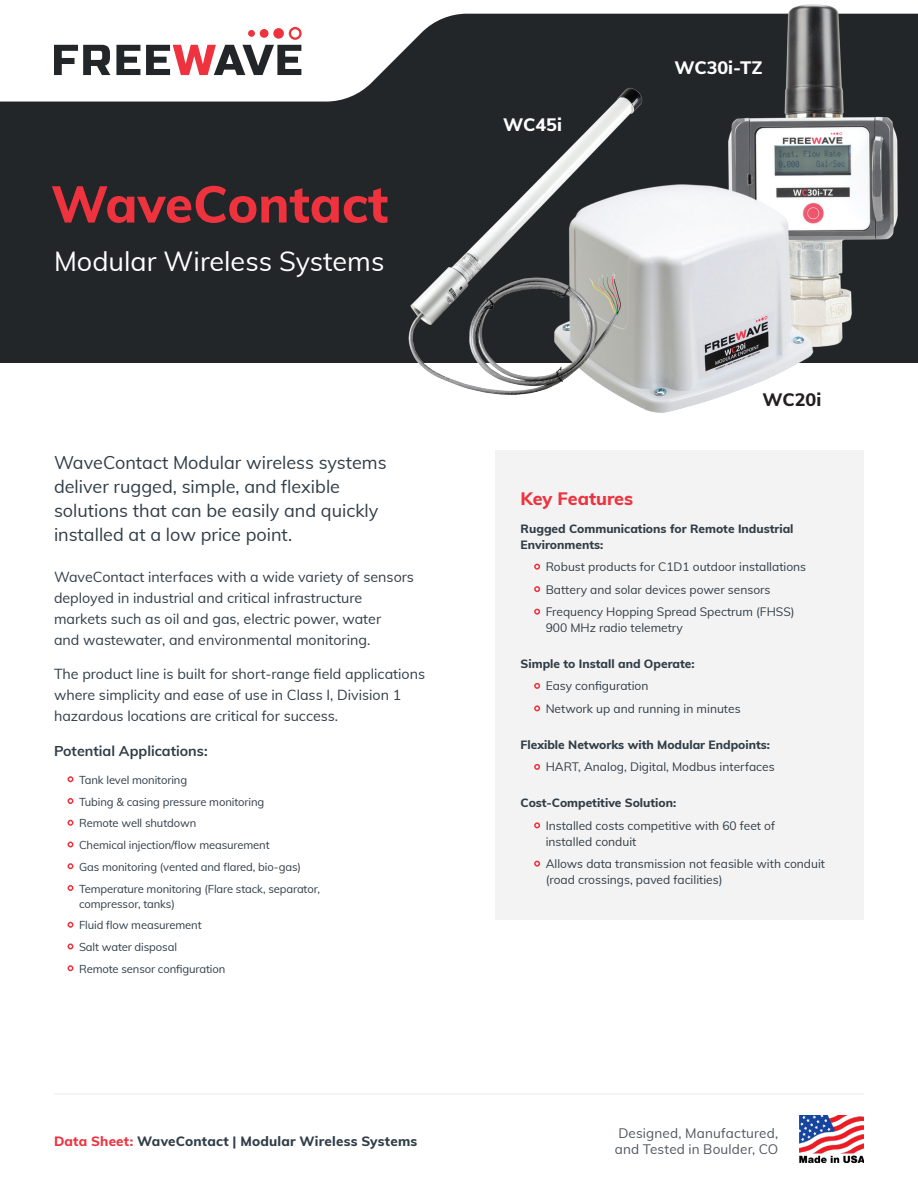
<style>
.page{position:relative;width:918px;height:1188px;background:#fff}
.page>*{position:absolute;margin:0;border:0;box-sizing:border-box;transform-origin:0 0}
.t1{font:800 51px "Muli";color:#ee333f}
.t2{font:27px "Muli";color:#fff}
.t3{font:18px/24px "Muli";color:#303d47}
.t4{font:800 18px "Muli";color:#fff}
.t5{font:800 18px "Muli";color:#ee333f}
.t6{font:800 18px "Muli";color:#231f20}
.t7{font:14.25px/21px "Muli";color:#303d47}
.t8{font:700 14.25px "Muli";color:#303d47}
.t9{font:800 13.5px "Muli";letter-spacing:.015em;color:#303d47}
.t10{font:13.5px/16.2px "Muli";letter-spacing:.01em;color:#50565f}
.t11{font:12px/15.8px "Muli";color:#303d47}
.t12{font:800 12px/15.8px "Muli";color:#303d47}
.t13{font:11.25px/15px "Muli";letter-spacing:-.01em;color:#303d47}
.s1{color:#ee333f}
</style>
<div class="page">
<hr style="left:54px;top:1094px;width:810px;height:1px;background:#ebebeb">
<img style="left:800px;top:1116px;width:64px;height:47px">
<div style="left:0;top:0;width:918px;height:363px;background:#222628"></div>
<div style="left:0;top:0;width:398px;height:102px;background:#fff"></div>
<svg style="left:54px;top:45px;width:56px;height:30px"></svg>
<svg style="left:116px;top:45px;width:24px;height:30px"></svg>
<svg style="left:146px;top:27px;width:156px;height:48px"></svg>
<div style="left:496px;top:451px;width:368px;height:469px;background:#f3f3f3"></div>
<svg style="left:534px;top:564px;width:6px;height:6px"></svg>
<svg style="left:534px;top:586px;width:6px;height:6px"></svg>
<svg style="left:534px;top:609px;width:6px;height:6px"></svg>
<svg style="left:534px;top:683px;width:6px;height:6px"></svg>
<svg style="left:534px;top:705px;width:6px;height:6px"></svg>
<svg style="left:534px;top:764px;width:6px;height:6px"></svg>
<svg style="left:534px;top:822px;width:6px;height:6px"></svg>
<svg style="left:534px;top:861px;width:6px;height:6px"></svg>
<svg style="left:68px;top:776px;width:6px;height:6px"></svg>
<svg style="left:68px;top:798px;width:6px;height:6px"></svg>
<svg style="left:68px;top:820px;width:6px;height:6px"></svg>
<svg style="left:68px;top:842px;width:6px;height:6px"></svg>
<svg style="left:68px;top:863px;width:6px;height:6px"></svg>
<svg style="left:68px;top:885px;width:6px;height:6px"></svg>
<svg style="left:68px;top:922px;width:6px;height:6px"></svg>
<svg style="left:68px;top:944px;width:6px;height:6px"></svg>
<svg style="left:68px;top:965px;width:6px;height:6px"></svg>
<img style="left:398px;top:0;width:520px;height:413px">
<p class="t1" style="left:51px;top:167px;width:339px">WaveContact</p>
<p class="t2" style="left:54px;top:242px;width:332px">Modular Wireless Systems</p>
<p class="t3" style="left:54px;top:449px;width:334px">WaveContact Modular wireless systems deliver rugged, simple, and flexible solutions that can be easily and quickly installed at a low price point.</p>
<p class="t7" style="left:54px;top:566px;width:361px">WaveContact interfaces with a wide variety of sensors deployed in industrial and critical infrastructure markets such as oil and gas, electric power, water<br>and wastewater, and environmental monitoring.</p>
<p class="t7" style="left:54px;top:663px;width:373px">The product line is built for short-range field applications where simplicity and ease of use in Class I, Division 1 hazardous locations are critical for success.</p>
<p class="t8" style="left:54px;top:740px;width:155px">Potential Applications:</p>
<p class="t13" style="left:79px;top:772px;width:110px">Tank level monitoring</p>
<p class="t13" style="left:79px;top:793px;width:187px">Tubing &amp; casing pressure monitoring</p>
<p class="t13" style="left:79px;top:815px;width:119px">Remote well shutdown</p>
<p class="t13" style="left:79px;top:837px;width:192px">Chemical injection/flow measurement</p>
<p class="t13" style="left:79px;top:859px;width:224px">Gas monitoring (vented and flared, bio-gas)</p>
<p class="t13" style="left:79px;top:880px;width:243px">Temperature monitoring (Flare stack, separator, compressor, tanks)</p>
<p class="t13" style="left:79px;top:917px;width:124px">Fluid flow measurement</p>
<p class="t13" style="left:79px;top:939px;width:100px">Salt water disposal</p>
<p class="t13" style="left:79px;top:961px;width:148px">Remote sensor configuration</p>
<p class="t9" style="left:54px;top:1131px;width:365px"><span class="s1">Data Sheet:</span> WaveContact | Modular Wireless Systems</p>
<p class="t4" style="left:503px;top:112px;width:60px">WC45i</p>
<p class="t4" style="left:674px;top:54px;width:90px">WC30i-TZ</p>
<p class="t6" style="left:762px;top:386px;width:60px">WC20i</p>
<p class="t5" style="left:521px;top:485px;width:114px">Key Features</p>
<p class="t12" style="left:521px;top:520px;width:274px">Rugged Communications for Remote Industrial<br>Environments:</p>
<p class="t11" style="left:546px;top:558px;width:262px">Robust products for C1D1 outdoor installations</p>
<p class="t11" style="left:546px;top:581px;width:226px">Battery and solar devices power sensors</p>
<p class="t11" style="left:546px;top:603px;width:250px">Frequency Hopping Spread Spectrum (FHSS)<br>900 MHz radio telemetry</p>
<p class="t12" style="left:521px;top:655px;width:175px">Simple to Install and Operate:</p>
<p class="t11" style="left:546px;top:678px;width:104px">Easy configuration</p>
<p class="t11" style="left:546px;top:700px;width:196px">Network up and running in minutes</p>
<p class="t12" style="left:521px;top:736px;width:251px">Flexible Networks with Modular Endpoints:</p>
<p class="t11" style="left:546px;top:759px;width:230px">HART, Analog, Digital, Modbus interfaces</p>
<p class="t12" style="left:521px;top:795px;width:157px">Cost-Competitive Solution:</p>
<p class="t11" style="left:546px;top:817px;width:231px">Installed costs competitive with 60 feet of installed conduit</p>
<p class="t11" style="left:546px;top:855px;width:281px">Allows data transmission not feasible with conduit (road crossings, paved facilities)</p>
<p class="t10" style="left:615px;top:1124px;width:165px">Designed, Manufactured, and Tested in Boulder, CO</p>
</div>
